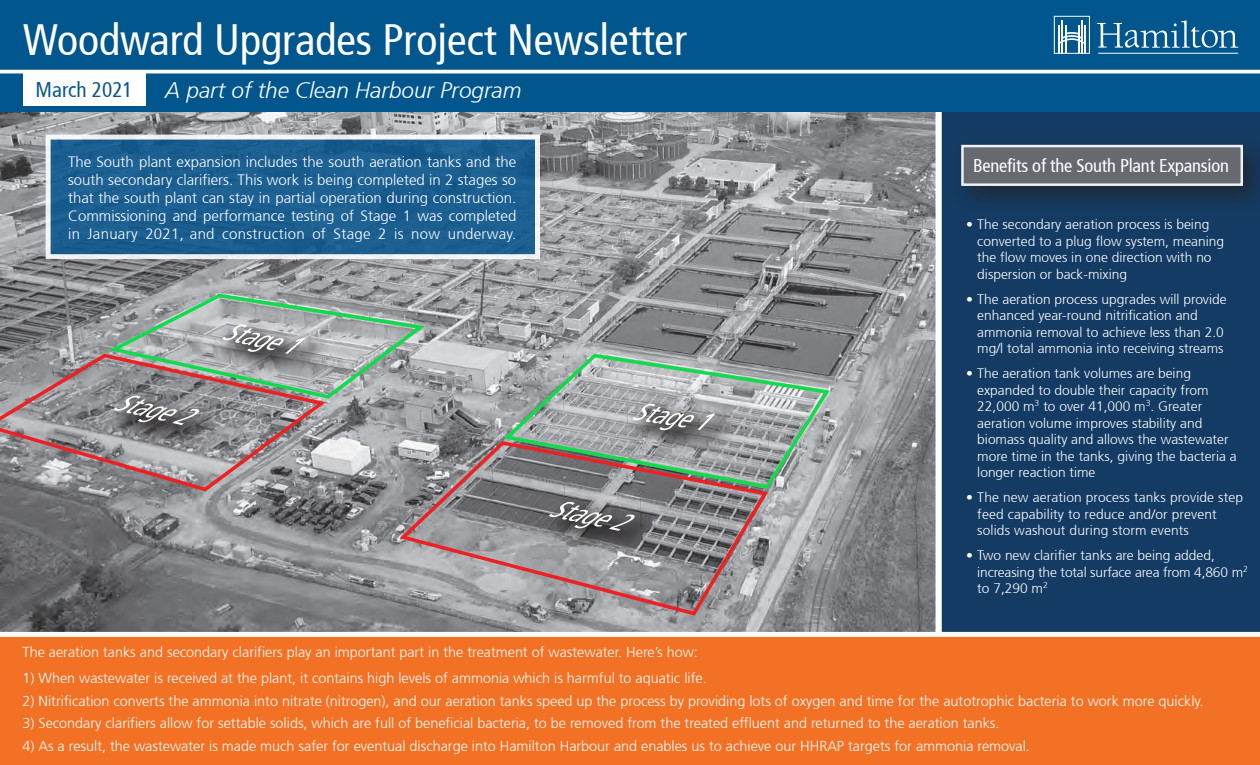
<style>
.page{position:relative;width:1260px;height:765px;background:#fff}
.page>*{position:absolute;margin:0;border:0;box-sizing:border-box;transform-origin:0 0}
.t1{font:condensed 43.75px "Frutiger 57";color:#fff}
.t2{font:italic 300 22.5px "Frutiger 46";color:#fff}
.t3{font:condensed 21.25px "Frutiger 57";color:#0b578f}
.t4{font:condensed 18.38px "Frutiger 57";letter-spacing:-.01em;color:#fff}
.t5{font:300 15px/18px "Frutiger 45";letter-spacing:.02em;color:#fff;text-align:justify}
.t6{font:300 14.38px "Frutiger 45";color:#fff}
.t7{font:300 13.75px/16.5px "Frutiger 45";color:#fff}
</style>
<div class="page">
<img style="left:0;top:112px;width:936px;height:520px">
<svg style="left:396px;top:438px;width:375px;height:180px"></svg>
<svg style="left:44px;top:133px;width:497px;height:127px"></svg>
<svg style="left:500px;top:351px;width:333px;height:140px"></svg>
<svg style="left:0;top:351px;width:330px;height:142px"></svg>
<div style="left:941px;top:112px;width:319px;height:520px;background:#143b63"></div>
<div style="left:0;top:0;width:1260px;height:112px;background:#00568d"></div>
<div style="left:541px;top:493px;width:119px;height:63px;background:#231f20;opacity:.78"></div>
<svg style="left:542px;top:501px;width:96px;height:35px"></svg>
<div style="left:105px;top:387px;width:119px;height:63px;background:#231f20;opacity:.78"></div>
<svg style="left:104px;top:291px;width:325px;height:139px"></svg>
<div style="left:625px;top:395px;width:115px;height:61px;background:#231f20;opacity:.78"></div>
<svg style="left:627px;top:403px;width:89px;height:32px"></svg>
<hr style="left:0;top:70px;width:1260px;height:3px;background:#fff">
<div style="left:23px;top:70px;width:122px;height:36px;background:#fff"></div>
<div style="left:1054px;top:16px;width:36px;height:38px;border:1px solid #fdfdfd"></div>
<hr style="left:1061px;top:20px;width:2px;height:33px;background:#fff">
<hr style="left:1058px;top:25px;width:2px;height:28px;background:#fff">
<hr style="left:1081px;top:20px;width:2px;height:33px;background:#fff">
<hr style="left:1084px;top:25px;width:2px;height:28px;background:#fff">
<svg style="left:1060px;top:25px;width:24px;height:28px"></svg>
<hr style="left:1098px;top:53px;width:140px;height:1px;background:#fff">
<svg style="left:1097px;top:20px;width:141px;height:28px"></svg>
<div style="left:0;top:636px;width:1260px;height:129px;background:#f37124"></div>
<div style="left:951px;top:135px;width:309px;height:79px;background:#231f20;opacity:.75"></div>
<div style="left:961px;top:145px;width:282px;height:41px;background:#666a6f;border:2px solid #fff"></div>
<p class="t1" style="left:23px;top:14px;width:665px">Woodward Upgrades Project Newsletter</p>
<p class="t3" style="left:36px;top:77px;width:99px">March 2021</p>
<p class="t2" style="left:165px;top:77px;width:358px">A part of the Clean Harbour Program</p>
<p class="t5" style="left:68px;top:153px;width:450px">The South plant expansion includes the south aeration tanks and the south secondary clarifiers. This work is being completed in 2 stages so that the south plant can stay in partial operation during construction.<br>Commissioning and performance testing of Stage 1 was completed in January 2021, and construction of Stage 2 is now underway.</p>
<p class="t4" style="left:973px;top:155px;width:257px">Benefits of the South Plant Expansion</p>
<p class="t7" style="left:977px;top:217px;width:248px;text-indent:-11px">• The secondary aeration process is being converted to a plug flow system, meaning the flow moves in one direction with no dispersion or back-mixing</p>
<p class="t7" style="left:977px;top:291px;width:251px;text-indent:-11px">• The aeration process upgrades will provide enhanced year-round nitrification and ammonia removal to achieve less than 2.0 mg/l total ammonia into receiving streams</p>
<p class="t7" style="left:977px;top:366px;width:261px;text-indent:-11px">• The aeration tank volumes are being expanded to double their capacity from 22,000 m<sup>3</sup> to over 41,000 m<sup>3</sup>. Greater aeration volume improves stability and biomass quality and allows the wastewater more time in the tanks, giving the bacteria a longer reaction time</p>
<p class="t7" style="left:977px;top:490px;width:267px;text-indent:-11px">• The new aeration process tanks provide step feed capability to reduce and/or prevent solids washout during storm events</p>
<p class="t7" style="left:977px;top:548px;width:272px;text-indent:-11px">• Two new clarifier tanks are being added, increasing the total surface area from 4,860 m<sup>2 </sup>to 7,290 m<sup>2</sup></p>
<p class="t6" style="left:22px;top:644px;width:677px">The aeration tanks and secondary clarifiers play an important part in the treatment of wastewater. Here’s how:</p>
<p class="t6" style="left:22px;top:670px;width:686px">1) When wastewater is received at the plant, it contains high levels of ammonia which is harmful to aquatic life.</p>
<p class="t6" style="left:22px;top:693px;width:1183px">2) Nitrification converts the ammonia into nitrate (nitrogen), and our aeration tanks speed up the process by providing lots of oxygen and time for the autotrophic bacteria to work more quickly.</p>
<p class="t6" style="left:22px;top:715px;width:979px">3) Secondary clarifiers allow for settable solids, which are full of beneficial bacteria, to be removed from the treated effluent and returned to the aeration tanks.</p>
<p class="t6" style="left:22px;top:738px;width:1009px">4) As a result, the wastewater is made much safer for eventual discharge into Hamilton Harbour and enables us to achieve our HHRAP targets for ammonia removal.</p>
</div>
